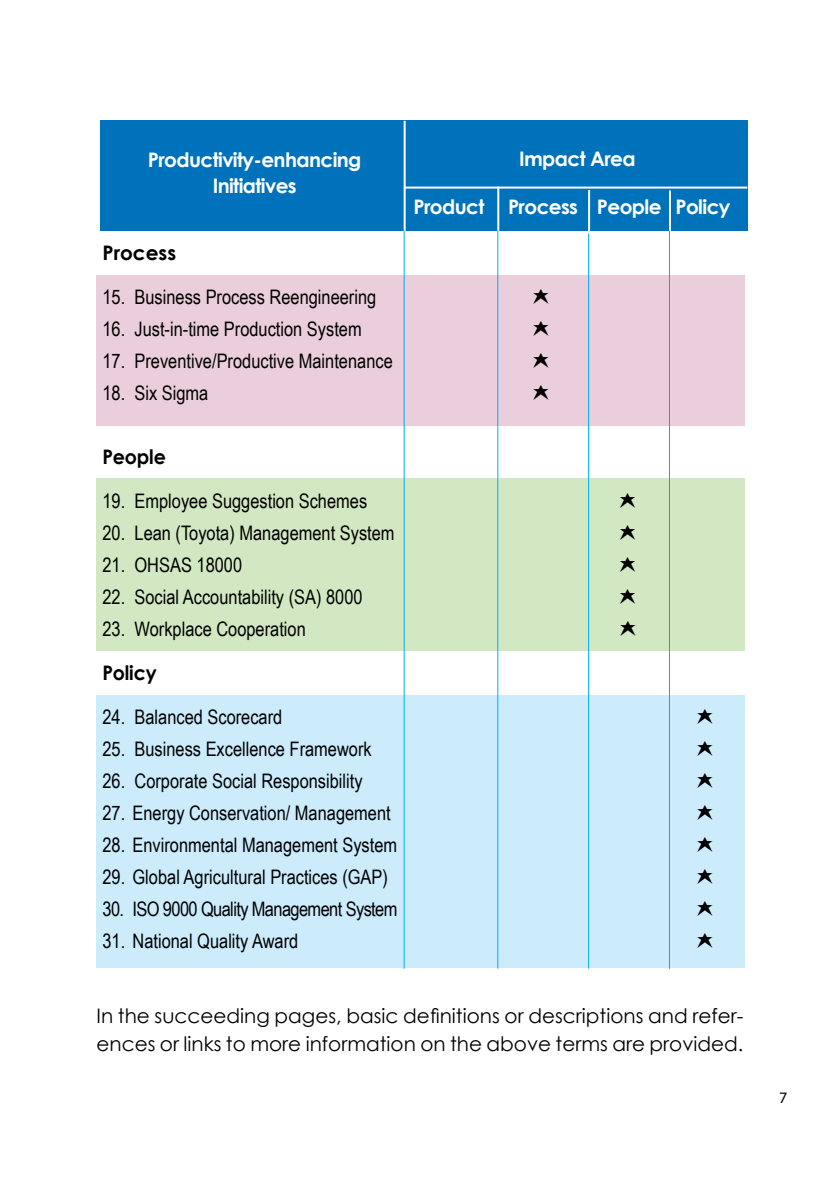
<style>
.page{position:relative;width:840px;height:1191px;background:#fff}
.page>*{position:absolute;margin:0;border:0;box-sizing:border-box;transform-origin:0 0}
.t1{font:20px "Arial Narrow";color:#000}
.t2{font:20px/28px "Century Gothic";color:#000}
.t3{font:700 20px/26px "Century Gothic";letter-spacing:-.03em;color:#fff;text-align:center}
.t4{font:20px "Arial Narrow";letter-spacing:-.03em;color:#000}
.t5{font:700 20px "Century Gothic";letter-spacing:-.01em;color:#000;scale:.95 1}
.t6{font:700 20px "Century Gothic";letter-spacing:-.01em;color:#000}
.t7{font:18px "TURKAN Afont";color:#000}
.t8{font:16px "Myriad";color:#000}
</style>
<div class="page">
<div style="left:95px;top:694px;width:649px;height:273px;background:#ccecfc"></div>
<div style="left:95px;top:478px;width:649px;height:173px;background:#d2e8c3"></div>
<div style="left:95px;top:275px;width:649px;height:150px;background:#eacedb"></div>
<div style="left:100px;top:121px;width:646px;height:110px;background:#0072bc"></div>
<hr style="left:668px;top:190px;width:2px;height:41px;background:#fff">
<hr style="left:587px;top:190px;width:2px;height:44px;background:#fff">
<hr style="left:497px;top:187px;width:2px;height:44px;background:#fff">
<hr style="left:403px;top:121px;width:2px;height:110px;background:#fff">
<hr style="left:404px;top:187px;width:342px;height:2px;background:#fff">
<hr style="left:668px;top:231px;width:1px;height:737px;background:#00aeef">
<hr style="left:587px;top:233px;width:1px;height:735px;background:#00aeef">
<hr style="left:497px;top:231px;width:1px;height:737px;background:#00aeef">
<hr style="left:403px;top:231px;width:1px;height:737px;background:#00aeef">
<p class="t3" style="left:148px;top:146px;width:215px">Productivity-enhancing<br>Initiatives</p>
<p class="t3" style="left:518px;top:145px;width:118px">Impact Area</p>
<p class="t3" style="left:413px;top:193px;width:318px">Product Process People Policy</p>
<p class="t6" style="left:102px;top:237px;width:75px">Process</p>
<p class="t1" style="left:102px;top:282px;width:275px">15. Business Process Reengineering</p>
<p class="t7" style="left:533px;top:287px;width:21px">’</p>
<p class="t1" style="left:102px;top:314px;width:260px">16. Just-in-time Production System</p>
<p class="t7" style="left:533px;top:319px;width:21px">’</p>
<p class="t1" style="left:102px;top:346px;width:291px">17. Preventive/Productive Maintenance</p>
<p class="t7" style="left:533px;top:351px;width:21px">’</p>
<p class="t1" style="left:102px;top:378px;width:107px">18. Six Sigma</p>
<p class="t7" style="left:533px;top:383px;width:21px">’</p>
<p class="t5" style="left:102px;top:441px;width:68px">People</p>
<p class="t1" style="left:102px;top:486px;width:266px">19. Employee Suggestion Schemes</p>
<p class="t7" style="left:619px;top:491px;width:21px">’</p>
<p class="t1" style="left:102px;top:518px;width:293px">20. Lean (Toyota) Management System</p>
<p class="t7" style="left:619px;top:523px;width:21px">’</p>
<p class="t1" style="left:102px;top:550px;width:141px">21. OHSAS 18000</p>
<p class="t7" style="left:619px;top:555px;width:21px">’</p>
<p class="t1" style="left:102px;top:582px;width:261px">22. Social Accountability (SA) 8000</p>
<p class="t7" style="left:619px;top:587px;width:21px">’</p>
<p class="t1" style="left:102px;top:614px;width:205px">23. Workplace Cooperation</p>
<p class="t7" style="left:620px;top:619px;width:21px">’</p>
<p class="t5" style="left:102px;top:657px;width:58px">Policy</p>
<p class="t1" style="left:102px;top:702px;width:181px">24. Balanced Scorecard</p>
<p class="t7" style="left:697px;top:707px;width:21px">’</p>
<p class="t1" style="left:102px;top:734px;width:270px">25. Business Excellence Framework</p>
<p class="t7" style="left:697px;top:739px;width:21px">’</p>
<p class="t1" style="left:102px;top:766px;width:261px">26. Corporate Social Responsibility</p>
<p class="t7" style="left:697px;top:771px;width:21px">’</p>
<p class="t1" style="left:102px;top:798px;width:289px">27. Energy Conservation/ Management</p>
<p class="t7" style="left:697px;top:803px;width:21px">’</p>
<p class="t1" style="left:102px;top:830px;width:296px">28. Environmental Management System</p>
<p class="t7" style="left:697px;top:835px;width:21px">’</p>
<p class="t1" style="left:102px;top:862px;width:287px">29. Global Agricultural Practices (GAP)</p>
<p class="t7" style="left:697px;top:867px;width:21px">’</p>
<p class="t4" style="left:102px;top:894px;width:296px">30. ISO 9000 Quality Management System</p>
<p class="t7" style="left:697px;top:899px;width:21px">’</p>
<p class="t1" style="left:102px;top:926px;width:197px">31. National Quality Award</p>
<p class="t7" style="left:697px;top:931px;width:21px">’</p>
<p class="t2" style="left:96px;top:1001px;width:648px">In the succeeding pages, basic definitions or descriptions and refer&shy;ences or links to more information on the above terms are provided.</p>
<p class="t8" style="left:778px;top:1089px;width:10px">7</p>
</div>
